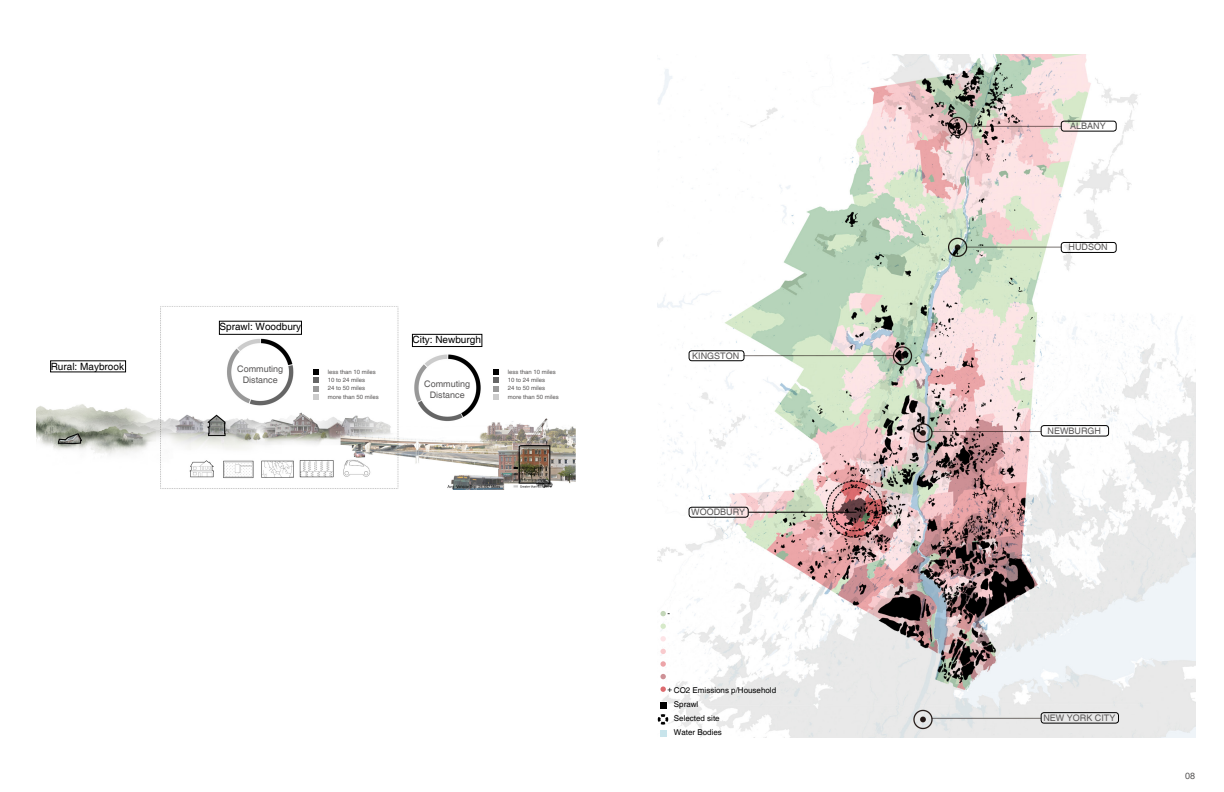
<style>
.page{position:relative;width:1224px;height:792px;background:#fff}
.page>*{position:absolute;margin:0;border:0;box-sizing:border-box;transform-origin:0 0}
.t1{font:10px "Helvetica";color:#000}
.t2{font:9px/10.8px "Helvetica";color:#595757;text-align:center}
.t3{font:8px/14px "Helvetica";color:#000}
.t4{font:6px "Helvetica";color:#595757}
</style>
<div class="page">
<img style="left:657px;top:55px;width:539px;height:682px">
<img style="left:37px;top:306px;width:538px;height:184px">
<svg style="left:313px;top:370px;width:5px;height:30px"></svg>
<svg style="left:493px;top:370px;width:5px;height:30px"></svg>
<div style="left:412px;top:334px;width:70px;height:13px;border:1px solid #000"></div>
<svg style="left:660px;top:686px;width:6px;height:6px"></svg>
<svg style="left:660px;top:674px;width:6px;height:5px"></svg>
<svg style="left:660px;top:661px;width:6px;height:6px"></svg>
<svg style="left:660px;top:611px;width:6px;height:5px"></svg>
<svg style="left:660px;top:636px;width:6px;height:6px"></svg>
<svg style="left:660px;top:624px;width:6px;height:5px"></svg>
<svg style="left:660px;top:649px;width:6px;height:5px"></svg>
<div style="left:660px;top:730px;width:6px;height:7px;background:#c8e4eb"></div>
<svg style="left:657px;top:702px;width:12px;height:23px"></svg>
<div style="left:1041px;top:425px;width:68px;height:11px;border:1px solid #000;border-radius:3px"></div>
<div style="left:689px;top:351px;width:55px;height:10px;border:1px solid #000;border-radius:3px"></div>
<div style="left:1061px;top:242px;width:55px;height:11px;border:1px solid #000;border-radius:3px"></div>
<div style="left:1061px;top:121px;width:55px;height:10px;border:1px solid #000;border-radius:3px"></div>
<div style="left:689px;top:507px;width:59px;height:10px;border:1px solid #000;border-radius:3px"></div>
<div style="left:1041px;top:712px;width:78px;height:11px;border:1px solid #000;border-radius:3px"></div>
<hr style="left:748px;top:512px;width:109px;height:1px;background:#000">
<h1 class="t1" style="left:51px;top:360px;width:75px">Rural: Maybrook</h1>
<h1 class="t1" style="left:220px;top:321px;width:83px">Sprawl: Woodbury</h1>
<h2 class="t2" style="left:237px;top:364px;width:48px">Commuting<br>Distance</h2>
<h1 class="t1" style="left:413px;top:334px;width:70px">City: Newburgh</h1>
<p class="t4" style="left:328px;top:369px;width:50px">less than 10 miles</p>
<p class="t4" style="left:508px;top:369px;width:50px">less than 10 miles</p>
<p class="t4" style="left:328px;top:377px;width:39px">10 to 24 miles</p>
<p class="t4" style="left:508px;top:377px;width:39px">10 to 24 miles</p>
<p class="t4" style="left:328px;top:385px;width:39px">24 to 50 miles</p>
<p class="t4" style="left:508px;top:385px;width:39px">24 to 50 miles</p>
<p class="t4" style="left:328px;top:393px;width:53px">more than 50 miles</p>
<p class="t4" style="left:508px;top:393px;width:53px">more than 50 miles</p>
<h2 class="t2" style="left:424px;top:379px;width:48px">Commuting<br>Distance</h2>
<h2 class="t2" style="left:692px;top:351px;width:49px">KINGSTON</h2>
<h2 class="t2" style="left:691px;top:507px;width:55px">WOODBURY</h2>
<h3 class="t3" style="left:668px;top:607px;width:4px">-</h3>
<h3 class="t3" style="left:674px;top:683px;width:104px">CO2 Emissions p/Household<br>Sprawl<br>Selected site<br>Water Bodies</h3>
<h3 class="t3" style="left:668px;top:682px;width:6px">+</h3>
<h2 class="t2" style="left:1070px;top:121px;width:37px">ALBANY</h2>
<h2 class="t2" style="left:1069px;top:242px;width:40px">HUDSON</h2>
<h2 class="t2" style="left:1048px;top:425px;width:55px">NEWBURGH</h2>
<h2 class="t2" style="left:1043px;top:712px;width:74px">NEW YORK CITY</h2>
<h2 class="t2" style="left:1185px;top:771px;width:12px">08</h2>
</div>
